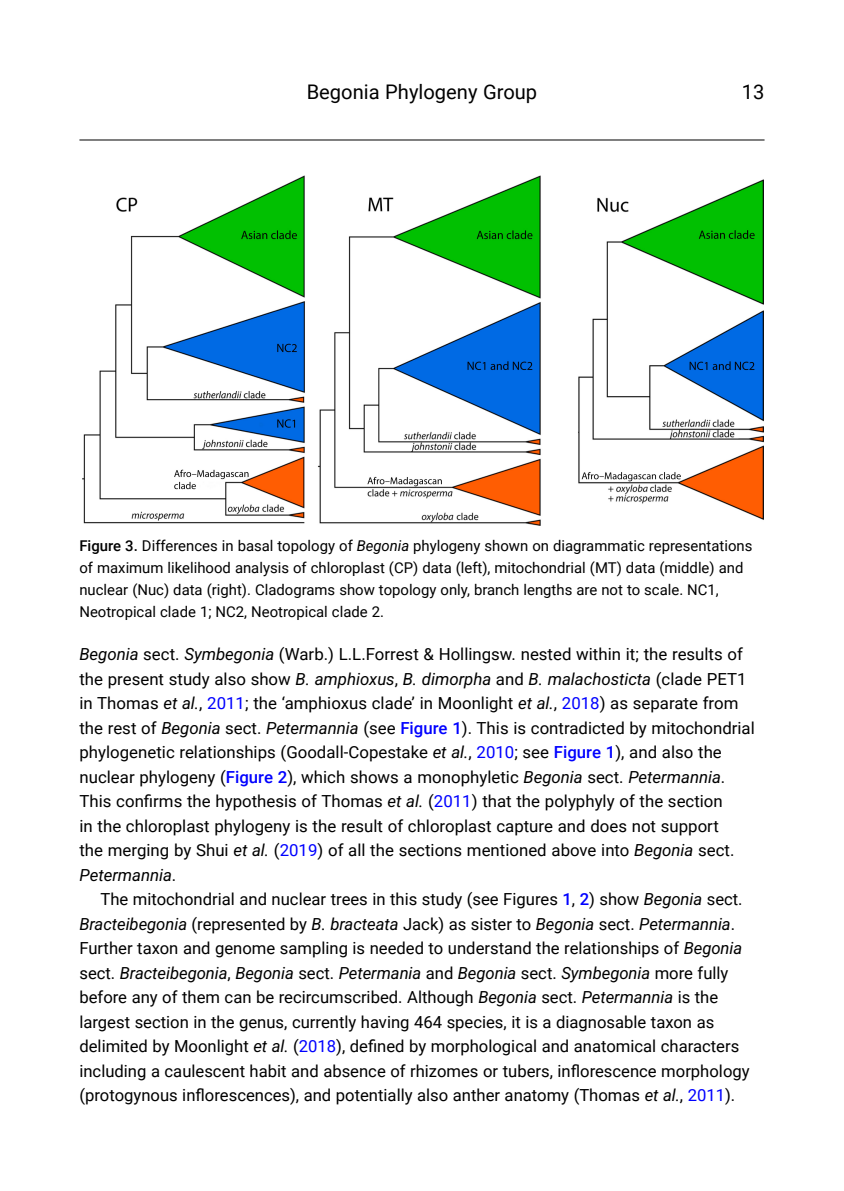
<style>
.page{position:relative;width:844px;height:1191px;background:#fff}
.page>*{position:absolute;margin:0;border:0;box-sizing:border-box;transform-origin:0 0}
.t1{font:20.12px "Roboto";color:#000}
.para_1{font:16.62px/24.5px "Roboto";color:#000}
.para_2_etc{font:16.62px/24.5px "Roboto";color:#000}
.fig_legend{font:14.88px/21.9px "Roboto";color:#000}
.s1{font-weight:500}
.s2{font-style:italic}
.s3{color:#00f}
.s4{font-weight:500;color:#00f}
</style>
<div class="page">
<hr style="left:79px;top:140px;width:685px;height:1px;background:#000">
<img style="left:82px;top:175px;width:681px;height:351px">
<p class="t1" style="left:307px;top:78px;width:232px">Begonia Phylogeny Group</p>
<p class="t1" style="left:741px;top:78px;width:24px">13</p>
<p class="fig_legend" style="left:79px;top:534px;width:674px"><span class="s1">Figure 3.</span> Differences in basal topology of <span class="s2">Begonia</span> phylogeny shown on diagrammatic representations of maximum likelihood analysis of chloroplast (CP) data (left), mitochondrial (MT) data (middle) and nuclear (Nuc) data (right). Cladograms show topology only, branch lengths are not to scale. NC1, Neotropical clade 1; NC2, Neotropical clade 2.</p>
<p class="para_1" style="left:79px;top:641px;width:676px"><span class="s2">Begonia</span> sect. <span class="s2">Symbegonia</span> (Warb.) L.L.Forrest &amp; Hollingsw. nested within it; the results of the present study also show <span class="s2">B. amphioxus</span>, <span class="s2">B. dimorpha</span> and <span class="s2">B. malachosticta</span> (clade PET1 in Thomas <span class="s2">et al.</span>, <span class="s3">2011</span>; the ‘amphioxus clade’ in Moonlight <span class="s2">et al.</span>, <span class="s3">2018</span>) as separate from the rest of <span class="s2">Begonia</span> sect. <span class="s2">Petermannia</span> (see <span class="s4">Figure 1</span>). This is contradicted by mitochondrial phylogenetic relationships (Goodall-Copestake <span class="s2">et al.</span>, <span class="s3">2010</span>; see <span class="s4">Figure 1</span>), and also the nuclear phylogeny (<span class="s4">Figure 2</span>), which shows a monophyletic <span class="s2">Begonia</span> sect. <span class="s2">Petermannia</span>.<br>This confirms the hypothesis of Thomas <span class="s2">et al.</span> (<span class="s3">2011</span>) that the polyphyly of the section<br>in the chloroplast phylogeny is the result of chloroplast capture and does not support<br>the merging by Shui <span class="s2">et al.</span> (<span class="s3">2019</span>) of all the sections mentioned above into <span class="s2">Begonia</span> sect.<br><span class="s2">Petermannia</span>.</p>
<p class="para_2_etc" style="left:79px;top:886px;width:671px;text-indent:21px">The mitochondrial and nuclear trees in this study (see Figures <span class="s4">1</span>, <span class="s4">2</span>) show <span class="s2">Begonia</span> sect.<br><span class="s2">Bracteibegonia</span> (represented by <span class="s2">B. bracteata</span> Jack) as sister to <span class="s2">Begonia</span> sect. <span class="s2">Petermannia</span>.<br>Further taxon and genome sampling is needed to understand the relationships of <span class="s2">Begonia </span>sect. <span class="s2">Bracteibegonia</span>, <span class="s2">Begonia</span> sect. <span class="s2">Petermania</span> and <span class="s2">Begonia</span> sect. <span class="s2">Symbegonia</span> more fully before any of them can be recircumscribed. Although <span class="s2">Begonia</span> sect. <span class="s2">Petermannia</span> is the largest section in the genus, currently having 464 species, it is a diagnosable taxon as delimited by Moonlight <span class="s2">et al.</span> (<span class="s3">2018</span>), defined by morphological and anatomical characters including a caulescent habit and absence of rhizomes or tubers, inflorescence morphology (protogynous inflorescences), and potentially also anther anatomy (Thomas <span class="s2">et al.</span>, <span class="s3">2011</span>).</p>
</div>
